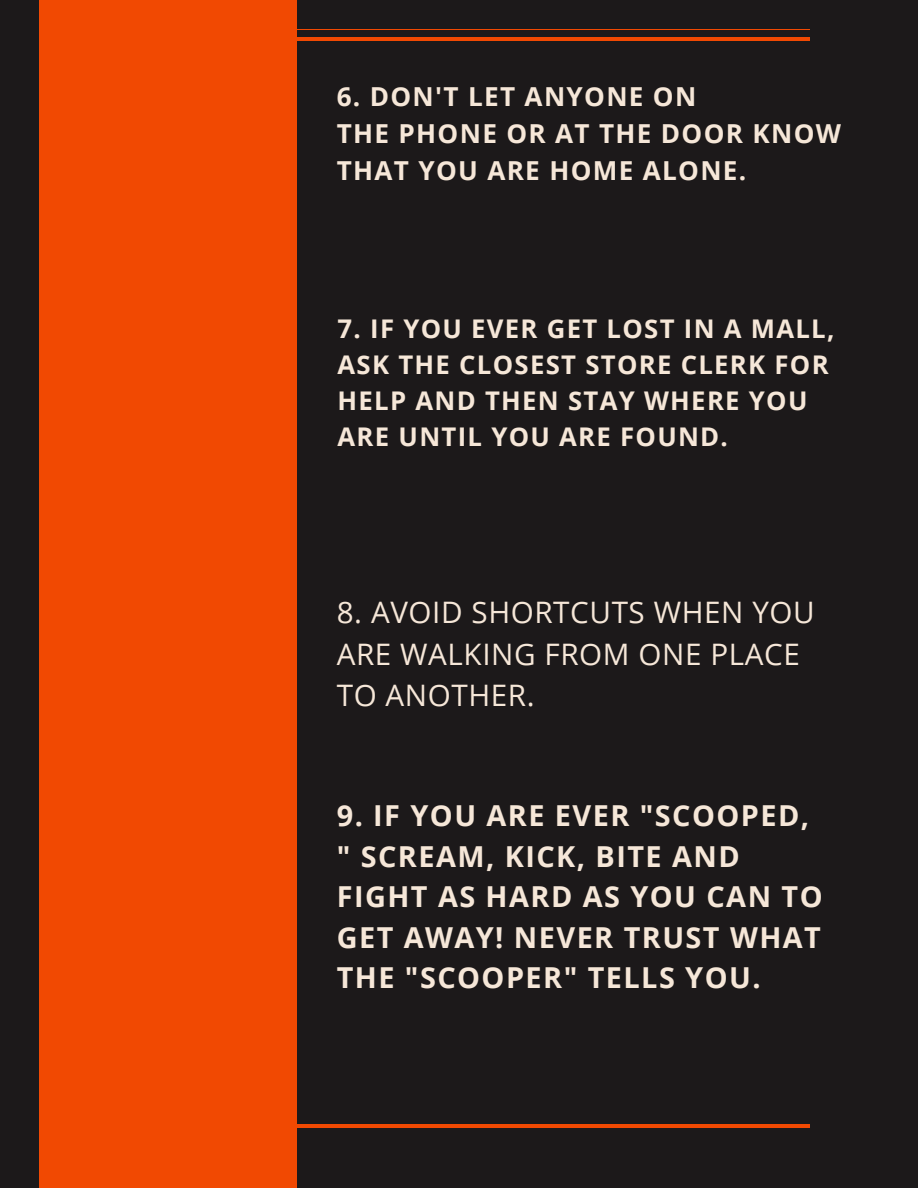
<style>
.page{position:relative;width:918px;height:1188px;background:#1c191a}
.page>*{position:absolute;margin:0;border:0;box-sizing:border-box;transform-origin:0 0}
.t1{font:29.55px/41.7px "Open Sans";letter-spacing:.02em;color:#f6e7d8}
.t2{font:700 28.8px/40.5px "Open Sans";letter-spacing:.05em;color:#f6e7d8}
.t3{font:700 26.1px/37.2px "Open Sans";letter-spacing:.05em;color:#f6e7d8}
.t4{font:700 25.8px/36px "Open Sans";letter-spacing:.05em;color:#f6e7d8}
</style>
<div class="page">
<div style="left:39px;top:0;width:258px;height:1188px;background:#f14902"></div>
<hr style="left:297px;top:37px;width:513px;height:4px;background:#f14902">
<hr style="left:297px;top:1124px;width:513px;height:4px;background:#f14902">
<p class="t3" style="left:337px;top:77px;width:506px">6. DON'T LET ANYONE ON<br>THE PHONE OR AT THE DOOR KNOW<br>THAT YOU ARE HOME ALONE.</p>
<p class="t4" style="left:338px;top:310px;width:498px">7. IF YOU EVER GET LOST IN A MALL,<br>ASK THE CLOSEST STORE CLERK FOR<br>HELP AND THEN STAY WHERE YOU<br>ARE UNTIL YOU ARE FOUND.</p>
<p class="t1" style="left:337px;top:591px;width:480px">8. AVOID SHORTCUTS WHEN YOU<br>ARE WALKING FROM ONE PLACE<br>TO ANOTHER.</p>
<p class="t2" style="left:337px;top:795px;width:487px">9. IF YOU ARE EVER "SCOOPED, " SCREAM, KICK, BITE AND<br>FIGHT AS HARD AS YOU CAN TO<br>GET AWAY! NEVER TRUST WHAT<br>THE "SCOOPER" TELLS YOU.</p>
</div>
